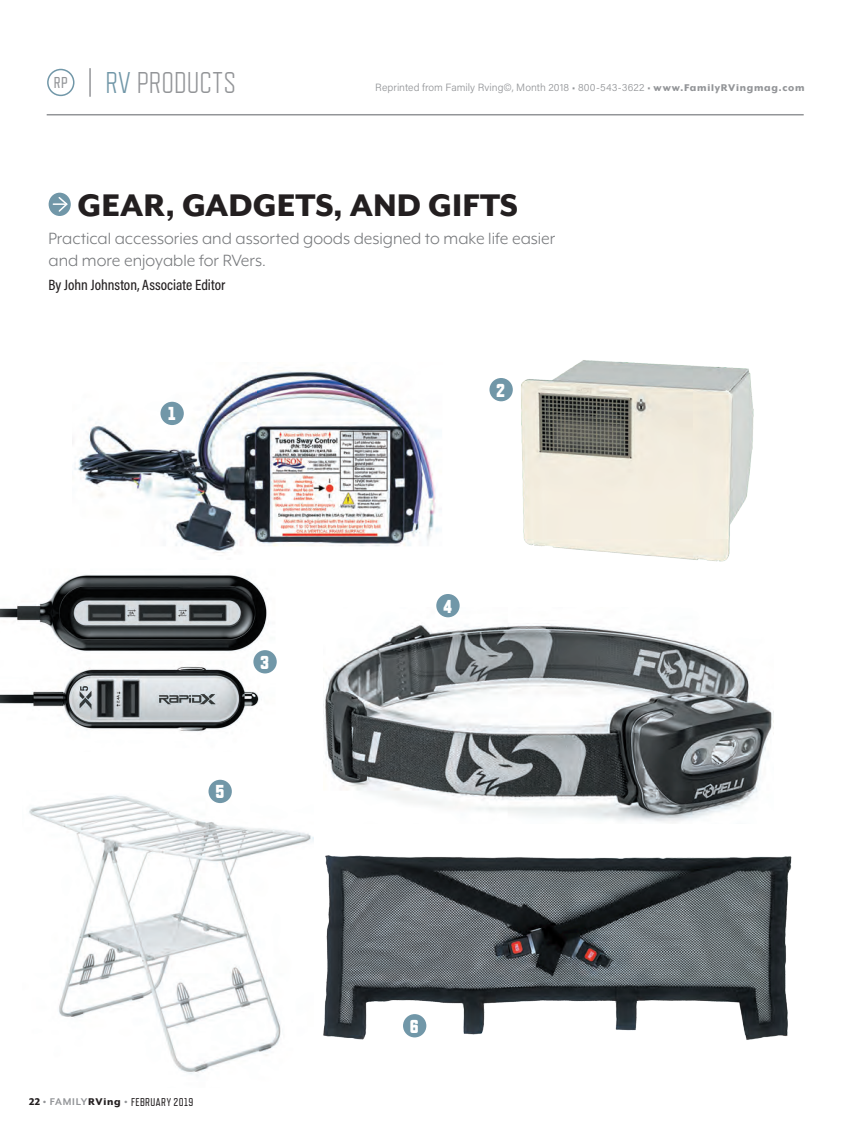
<style>
.page{position:relative;width:851px;height:1134px;background:#fff}
.page>*{position:absolute;margin:0;border:0;box-sizing:border-box;transform-origin:0 0}
.t1{font:800 36px "Mr Eaves XL Mod OT";color:#231f20}
.t2{font:300 30px "Refrigerator Deluxe";color:#939598}
.t3{font:18.75px/21.8px "Mr Eaves XL Mod OT";color:#76787b}
.TECH_Tech_Tip_Number{font:800 18.75px "Refrigerator Deluxe";color:#fff}
.t4{font:15.75px "Refrigerator Deluxe";color:#939598}
.t5{font:500 15px "Acumin Pro Cond";color:#231f20}
.t6{font:11.25px "Refrigerator Deluxe";letter-spacing:.045em;color:#231f20}
.t7{font:300 10.5px "Acumin Pro";letter-spacing:.005em;color:#939598}
.s1{color:#7197a8}
.s2{font-family:"Mr Eaves XL Mod OT";font-weight:800;font-size:11.25px}
.s3{font-family:"Mr Eaves XL Mod OT";font-weight:800}
.s4{font-family:"Mr Eaves XL Mod OT";font-weight:800;color:#939598}
.s5{font-family:"Mr Eaves XL Mod OT";font-weight:700;color:#939598}
</style>
<div class="page">
<div style="left:47px;top:69px;width:27px;height:27px;border:2px solid #7197a8;border-radius:50%"></div>
<hr style="left:89px;top:68px;width:2px;height:29px;background:#939598">
<hr style="left:47px;top:114px;width:756px;height:2px;background:#939598">
<img style="left:0;top:574px;width:277px;height:158px">
<img style="left:508px;top:360px;width:246px;height:202px">
<img style="left:323px;top:855px;width:469px;height:185px">
<img style="left:74px;top:370px;width:365px;height:183px">
<img style="left:29px;top:795px;width:284px;height:279px">
<img style="left:323px;top:608px;width:450px;height:214px">
<div style="left:49px;top:193px;width:22px;height:23px;background:#7197a8;border-radius:50%"></div>
<svg style="left:53px;top:196px;width:16px;height:17px"></svg>
<div style="left:403px;top:1014px;width:23px;height:23px;background:#7197a8;border-radius:50%"></div>
<div style="left:208px;top:780px;width:24px;height:23px;background:#7197a8;border-radius:50%"></div>
<div style="left:436px;top:594px;width:23px;height:23px;background:#7197a8;border-radius:50%"></div>
<div style="left:253px;top:650px;width:24px;height:23px;background:#7197a8;border-radius:50%"></div>
<div style="left:489px;top:378px;width:24px;height:23px;background:#7197a8;border-radius:50%"></div>
<div style="left:160px;top:402px;width:24px;height:23px;background:#7197a8;border-radius:50%"></div>
<p class="t4" style="left:54px;top:73px;width:15px">RP</p>
<h2 class="t2" style="left:105px;top:65px;width:132px"><span class="s1">RV</span> PRODUCTS</h2>
<p class="t7" style="left:375px;top:81px;width:430px">Reprinted from Family Rving©, Month 2018 • 800-543-3622 • <span class="s2">www.FamilyRVingmag.com</span></p>
<h1 class="t1" style="left:77px;top:187px;width:442px">GEAR, GADGETS, AND GIFTS</h1>
<p class="t3" style="left:48px;top:228px;width:508px">Practical accessories and assorted goods designed to make life easier and more enjoyable for RVers.</p>
<p class="t5" style="left:48px;top:275px;width:178px">By John Johnston, Associate Editor</p>
<p class="TECH_Tech_Tip_Number" style="left:168px;top:403px;width:9px">1</p>
<p class="TECH_Tech_Tip_Number" style="left:260px;top:651px;width:10px">3</p>
<p class="TECH_Tech_Tip_Number" style="left:215px;top:781px;width:10px">5</p>
<p class="t6" style="left:29px;top:1095px;width:166px"><span class="s3">22</span> <span class="s4">•</span> <span class="s5">FAMILY</span><span class="s3">RVing</span> <span class="s4">•</span> FEBRUARY 2019</p>
<p class="TECH_Tech_Tip_Number" style="left:496px;top:379px;width:10px">2</p>
<p class="TECH_Tech_Tip_Number" style="left:443px;top:595px;width:11px">4</p>
<p class="TECH_Tech_Tip_Number" style="left:410px;top:1015px;width:10px">6</p>
</div>
